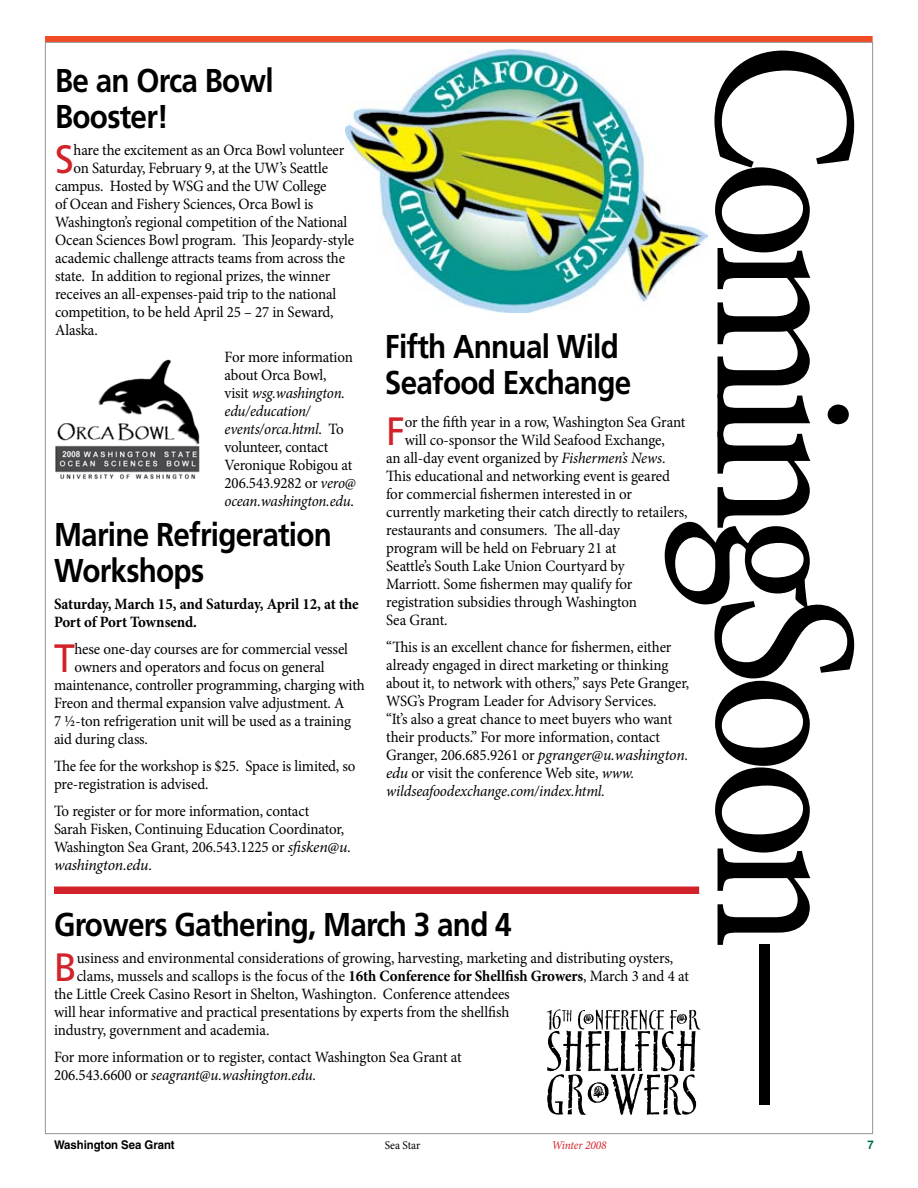
<style>
.page{position:relative;width:918px;height:1188px;background:#fff}
.page>*{position:absolute;margin:0;border:0;box-sizing:border-box;transform-origin:0 0}
.t1{font:205.5px "Minion Pro";letter-spacing:-.075em;color:#000;scale:.95 1}
.t2{font:39.6px "Frutiger LT Std";color:#d2232a;scale:.95 1}
.t3{font:700 33px/36px "Frutiger LT Std";letter-spacing:-.025em;color:#000;scale:.9 1}
.t4{font:15.75px/18px "Minion Pro";letter-spacing:-.01em;color:#000;scale:.95 1}
.t5{font:700 15.75px/18px "Minion Pro";letter-spacing:-.01em;color:#000;scale:.95 1}
.t6{font:700 12px "Helvetica";letter-spacing:-.005em;color:#000;scale:.95 1}
.t7{font:italic 12px "Minion Pro";letter-spacing:-.01em;color:#d2232a;scale:.95 1}
.t8{font:12px "Minion Pro";color:#000;scale:.95 1}
.t9{font:700 12px "Helvetica";color:#006f45;scale:.95 1}
.s1{font-style:italic}
.s2{font-weight:700}
</style>
<div class="page">
<div style="left:45px;top:36px;width:828px;height:6px;background:#f04d27"></div>
<img style="left:345px;top:50px;width:362px;height:262px">
<img style="left:55px;top:359px;width:145px;height:121px">
<svg style="left:547px;top:1009px;width:154px;height:106px"></svg>
<div style="left:54px;top:886px;width:645px;height:8px;background:#d2232a"></div>
<h1 class="t1" style="left:921px;top:42px;width:1131px;rotate:90deg">ComingSoon—</h1>
<h3 class="t3" style="left:55px;top:63px;width:244px">Be an Orca Bowl<br>Booster!</h3>
<h2 class="t2" style="left:55px;top:136px;width:21px">S</h2>
<p class="t4" style="left:74px;top:141px;width:287px">hare the excitement as an Orca Bowl volunteer</p>
<p class="t4" style="left:74px;top:159px;width:269px">on Saturday, February 9, at the UW’s Seattle</p>
<p class="t4" style="left:55px;top:177px;width:287px">campus. Hosted by WSG and the UW College</p>
<p class="t4" style="left:55px;top:195px;width:273px">of Ocean and Fishery Sciences, Orca Bowl is</p>
<p class="t4" style="left:55px;top:213px;width:309px">Washington’s regional competition of the National</p>
<p class="t4" style="left:55px;top:231px;width:316px">Ocean Sciences Bowl program. This Jeopardy-style</p>
<p class="t4" style="left:55px;top:249px;width:307px">academic challenge attracts teams from across the</p>
<p class="t4" style="left:55px;top:267px;width:291px">state. In addition to regional prizes, the winner</p>
<p class="t4" style="left:55px;top:285px;width:298px">receives an all-expenses-paid trip to the national</p>
<p class="t4" style="left:55px;top:303px;width:295px">competition, to be held April 25 – 27 in Seward,</p>
<p class="t4" style="left:55px;top:321px;width:46px">Alaska.</p>
<p class="t4" style="left:225px;top:348px;width:140px">For more information about Orca Bowl,<br>visit <span class="s1">wsg.washington. edu/education/ events/orca.html</span>. To volunteer, contact<br>Veronique Robigou at<br>206.543.9282 or <span class="s1">vero@ ocean.washington.edu</span>.</p>
<h3 class="t3" style="left:385px;top:329px;width:275px">Fifth Annual Wild<br>Seafood Exchange</h3>
<h2 class="t2" style="left:386px;top:408px;width:21px">F</h2>
<p class="t4" style="left:405px;top:413px;width:297px">or the fifth year in a row, Washington Sea Grant</p>
<p class="t4" style="left:405px;top:431px;width:275px">will co-sponsor the Wild Seafood Exchange,</p>
<p class="t4" style="left:386px;top:449px;width:296px">an all-day event organized by <span class="s1">Fishermen’s News</span>.</p>
<p class="t4" style="left:386px;top:467px;width:301px">This educational and networking event is geared</p>
<p class="t4" style="left:386px;top:485px;width:261px">for commercial fishermen interested in or</p>
<p class="t4" style="left:386px;top:503px;width:319px">currently marketing their catch directly to retailers,</p>
<p class="t4" style="left:386px;top:521px;width:248px">restaurants and consumers. The all-day</p>
<p class="t4" style="left:386px;top:539px;width:244px">program will be held on February 21 at</p>
<p class="t4" style="left:386px;top:557px;width:253px">Seattle’s South Lake Union Courtyard by</p>
<p class="t4" style="left:386px;top:575px;width:261px">Marriott. Some fishermen may qualify for</p>
<p class="t4" style="left:386px;top:593px;width:266px">registration subsidies through Washington</p>
<p class="t4" style="left:386px;top:611px;width:66px">Sea Grant.</p>
<p class="t4" style="left:386px;top:638px;width:321px">“This is an excellent chance for fishermen, either already engaged in direct marketing or thinking about it, to network with others,” says Pete Granger, WSG’s Program Leader for Advisory Services.<br>“It’s also a great chance to meet buyers who want their products.” For more information, contact Granger, 206.685.9261 or <span class="s1">pgranger@u.washington. edu</span> or visit the conference Web site, <span class="s1">www. wildseafoodexchange.com/index.html.</span></p>
<h3 class="t3" style="left:54px;top:517px;width:310px">Marine Refrigeration<br>Workshops</h3>
<p class="t5" style="left:54px;top:595px;width:322px">Saturday, March 15, and Saturday, April 12, at the<br>Port of Port Townsend.</p>
<h2 class="t2" style="left:54px;top:635px;width:23px">T</h2>
<p class="t4" style="left:75px;top:640px;width:289px">hese one-day courses are for commercial vessel</p>
<p class="t4" style="left:75px;top:658px;width:265px">owners and operators and focus on general</p>
<p class="t4" style="left:54px;top:676px;width:329px">maintenance, controller programming, charging with</p>
<p class="t4" style="left:54px;top:694px;width:307px">Freon and thermal expansion valve adjustment. A</p>
<p class="t4" style="left:54px;top:712px;width:314px">7 ½-ton refrigeration unit will be used as a training</p>
<p class="t4" style="left:54px;top:730px;width:100px">aid during class.</p>
<p class="t4" style="left:54px;top:757px;width:319px">The fee for the workshop is $25. Space is limited, so pre-registration is advised.</p>
<p class="t4" style="left:54px;top:802px;width:314px">To register or for more information, contact<br>Sarah Fisken, Continuing Education Coordinator, Washington Sea Grant, 206.543.1225 or <span class="s1">sfisken@u. washington.edu</span>.</p>
<h3 class="t3" style="left:54px;top:907px;width:510px">Growers Gathering, March 3 and 4</h3>
<h2 class="t2" style="left:54px;top:944px;width:26px">B</h2>
<p class="t4" style="left:77px;top:949px;width:629px">usiness and environmental considerations of growing, harvesting, marketing and distributing oysters,</p>
<p class="t4" style="left:77px;top:967px;width:646px">clams, mussels and scallops is the focus of the <span class="s2">16th Conference for Shellfish Growers</span>, March 3 and 4 at</p>
<p class="t4" style="left:54px;top:985px;width:481px">the Little Creek Casino Resort in Shelton, Washington. Conference attendees</p>
<p class="t4" style="left:54px;top:1003px;width:481px">will hear informative and practical presentations by experts from the shellfish</p>
<p class="t4" style="left:54px;top:1021px;width:228px">industry, government and academia.</p>
<p class="t4" style="left:54px;top:1048px;width:431px">For more information or to register, contact Washington Sea Grant at<br>206.543.6600 or <span class="s1">seagrant@u.washington.edu.</span></p>
<p class="t6" style="left:54px;top:1138px;width:129px">Washington Sea Grant</p>
<p class="t8" style="left:385px;top:1137px;width:39px">Sea Star</p>
<p class="t7" style="left:552px;top:1137px;width:59px">Winter 2008</p>
<p class="t9" style="left:867px;top:1138px;width:8px">7</p>
</div>
